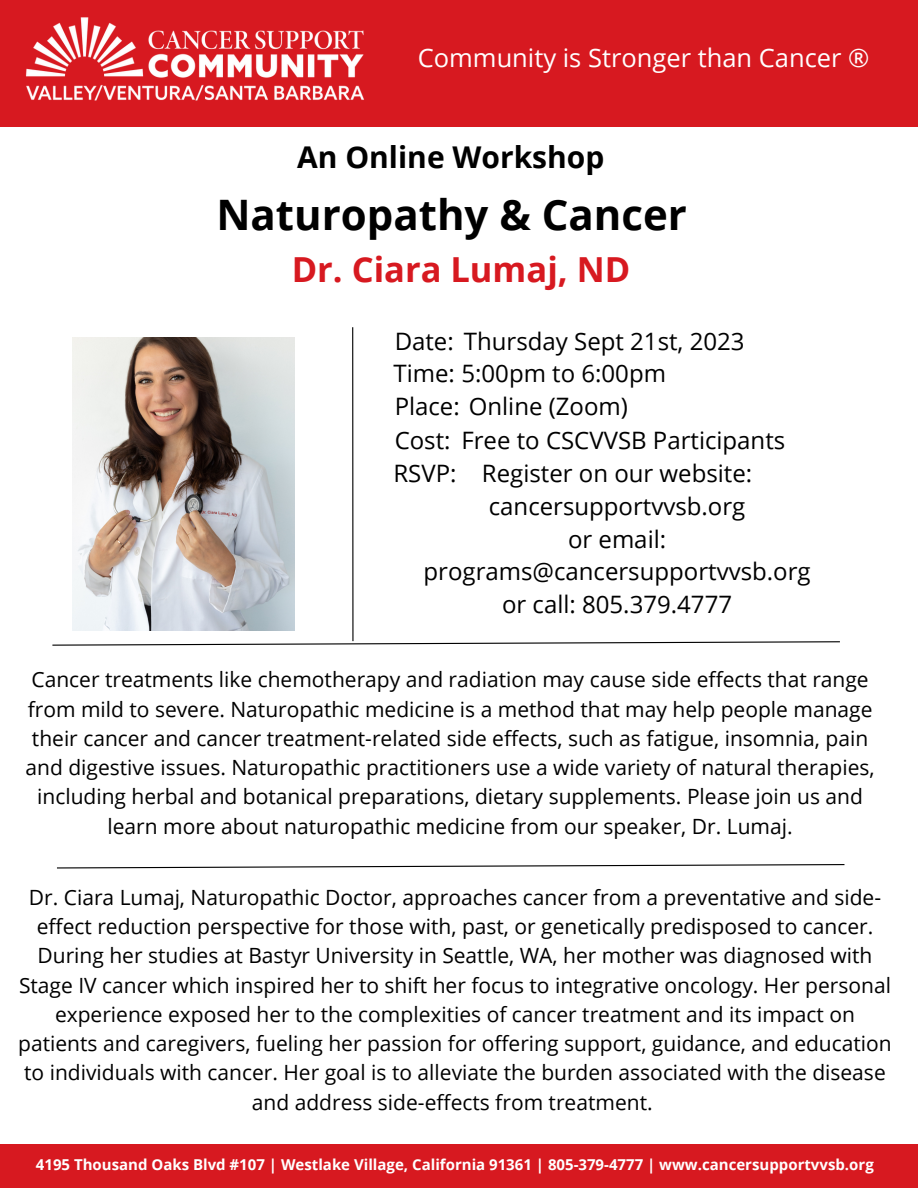
<style>
.page{position:relative;width:918px;height:1188px;background:#fff}
.page>*{position:absolute;margin:0;border:0;box-sizing:border-box;transform-origin:0 0}
.t1{font:700 42px "Open Sans";color:#000}
.t2{font:700 34.5px "Open Sans";color:#d71920}
.t3{font:700 30px "Open Sans";color:#000}
.t4{font:25.5px "Open Sans";color:#fff}
.t5{font:24px/32.7px "Open Sans";color:#000;text-align:center}
.t6{font:21px/29.2px "Open Sans";color:#000;text-align:center}
.t7{font:700 15px "Open Sans";color:#fff}
</style>
<div class="page">
<hr style="left:352px;top:327px;width:2px;height:314px;background:#000">
<svg style="left:52px;top:641px;width:788px;height:5px"></svg>
<svg style="left:57px;top:864px;width:788px;height:5px"></svg>
<div style="left:0;top:1145px;width:918px;height:43px;background:#d71920"></div>
<div style="left:0;top:0;width:918px;height:127px;background:#d71920"></div>
<img style="left:25px;top:17px;width:339px;height:84px">
<img style="left:73px;top:338px;width:221px;height:292px">
<p class="t4" style="left:418px;top:40px;width:453px">Community is Stronger than Cancer ®</p>
<p class="t3" style="left:297px;top:136px;width:309px">An Online Workshop</p>
<p class="t1" style="left:216px;top:185px;width:472px">Naturopathy &amp; Cancer</p>
<p class="t2" style="left:292px;top:246px;width:340px">Dr. Ciara Lumaj, ND</p>
<p class="t5" style="left:395px;top:324px;width:351px">Date: Thursday Sept 21st, 2023</p>
<p class="t5" style="left:394px;top:356px;width:274px">Time: 5:00pm to 6:00pm</p>
<p class="t5" style="left:395px;top:390px;width:235px">Place: Online (Zoom)</p>
<p class="t5" style="left:461px;top:423px;width:325px">Free to CSCVVSB Participants</p>
<p class="t5" style="left:482px;top:457px;width:272px">Register on our website:</p>
<p class="t5" style="left:489px;top:489px;width:258px">cancersupportvvsb.org</p>
<p class="t5" style="left:424px;top:522px;width:389px">or email: programs@cancersupportvvsb.org</p>
<p class="t5" style="left:502px;top:587px;width:231px">or call: 805.379.4777</p>
<p class="t5" style="left:395px;top:423px;width:57px">Cost:</p>
<p class="t5" style="left:394px;top:457px;width:65px">RSVP:</p>
<p class="t6" style="left:26px;top:665px;width:851px">Cancer treatments like chemotherapy and radiation may cause side effects that range from mild to severe. Naturopathic medicine is a method that may help people manage their cancer and cancer treatment-related side effects, such as fatigue, insomnia, pain and digestive issues. Naturopathic practitioners use a wide variety of natural therapies, including herbal and botanical preparations, dietary supplements. Please join us and learn more about naturopathic medicine from our speaker, Dr. Lumaj.</p>
<p class="t6" style="left:18px;top:882px;width:875px">Dr. Ciara Lumaj, Naturopathic Doctor, approaches cancer from a preventative and side&shy;effect reduction perspective for those with, past, or genetically predisposed to cancer.<br>During her studies at Bastyr University in Seattle, WA, her mother was diagnosed with Stage IV cancer which inspired her to shift her focus to integrative oncology. Her personal experience exposed her to the complexities of cancer treatment and its impact on patients and caregivers, fueling her passion for offering support, guidance, and education to individuals with cancer. Her goal is to alleviate the burden associated with the disease and address side-effects from treatment.</p>
<p class="t7" style="left:36px;top:1154px;width:839px">4195 Thousand Oaks Blvd #107 | Westlake Village, California 91361 | 805-379-4777 | www.cancersupportvvsb.org</p>
</div>
